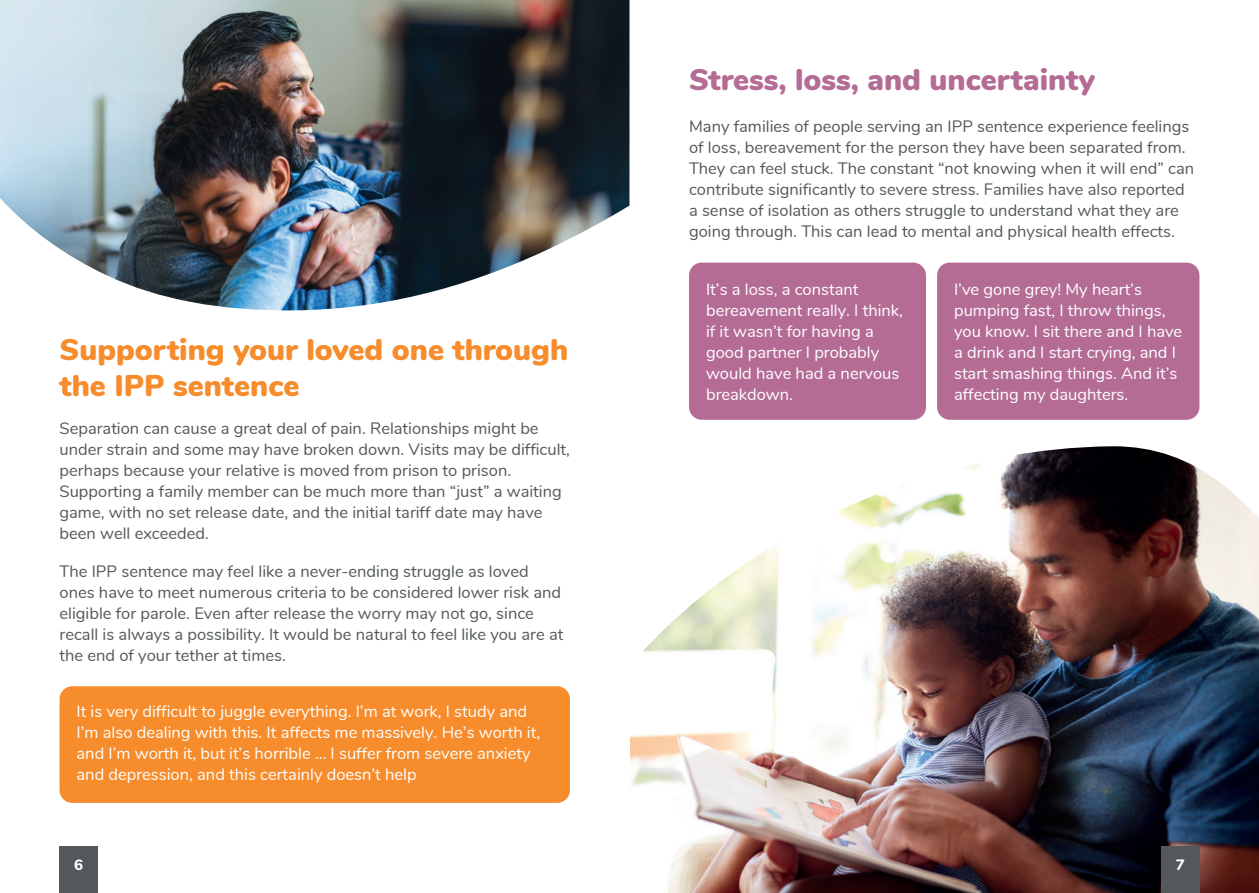
<style>
.page{position:relative;width:1259px;height:893px;background:#fff}
.page>*{position:absolute;margin:0;border:0;box-sizing:border-box;transform-origin:0 0}
.t1{font:900 30px/36px "Nunito";color:#f68c2c}
.t2{font:900 30px "Nunito";color:#b46c95}
.t3{font:16.5px/21px "Nunito";color:#53585a}
.t4{font:16.5px/21px "Nunito";color:#fff}
.t5{font:800 15px "Nunito";color:#fff}
</style>
<div class="page">
<img style="left:0;top:0;width:629px;height:311px">
<img style="left:630px;top:446px;width:629px;height:447px">
<div style="left:689px;top:263px;width:237px;height:157px;background:#b46c95;border-radius:13px"></div>
<div style="left:937px;top:263px;width:262px;height:157px;background:#b46c95;border-radius:13px"></div>
<div style="left:60px;top:846px;width:38px;height:47px;background:#53585a"></div>
<div style="left:1161px;top:846px;width:38px;height:47px;background:#53585a"></div>
<div style="left:60px;top:686px;width:510px;height:117px;background:#f68c2c;border-radius:13px"></div>
<p class="t1" style="left:60px;top:330px;width:510px">Supporting your loved one through the IPP sentence</p>
<p class="t3" style="left:60px;top:417px;width:512px">Separation can cause a great deal of pain. Relationships might be under strain and some may have broken down. Visits may be difficult, perhaps because your relative is moved from prison to prison.<br>Supporting a family member can be much more than “just” a waiting game, with no set release date, and the initial tariff date may have been well exceeded.</p>
<p class="t3" style="left:60px;top:560px;width:505px">The IPP sentence may feel like a never-ending struggle as loved ones have to meet numerous criteria to be considered lower risk and eligible for parole. Even after release the worry may not go, since recall is always a possibility. It would be natural to feel like you are at the end of your tether at times.</p>
<p class="t4" style="left:77px;top:700px;width:465px">It is very difficult to juggle everything. I’m at work, I study and I’m also dealing with this. It affects me massively. He’s worth it, and I’m worth it, but it’s horrible … I suffer from severe anxiety and depression, and this certainly doesn’t help</p>
<p class="t2" style="left:689px;top:57px;width:407px">Stress, loss, and uncertainty</p>
<p class="t3" style="left:689px;top:115px;width:507px">Many families of people serving an IPP sentence experience feelings of loss, bereavement for the person they have been separated from.<br>They can feel stuck. The constant “not knowing when it will end” can contribute significantly to severe stress. Families have also reported a sense of isolation as others struggle to understand what they are going through. This can lead to mental and physical health effects.</p>
<p class="t4" style="left:706px;top:278px;width:198px">It’s a loss, a constant bereavement really. I think, if it wasn’t for having a good partner I probably would have had a nervous breakdown.</p>
<p class="t4" style="left:954px;top:278px;width:230px">I’ve gone grey! My heart’s pumping fast, I throw things, you know. I sit there and I have a drink and I start crying, and I start smashing things. And it’s affecting my daughters.</p>
<p class="t5" style="left:74px;top:854px;width:10px">6</p>
<p class="t5" style="left:1175px;top:854px;width:10px">7</p>
</div>
